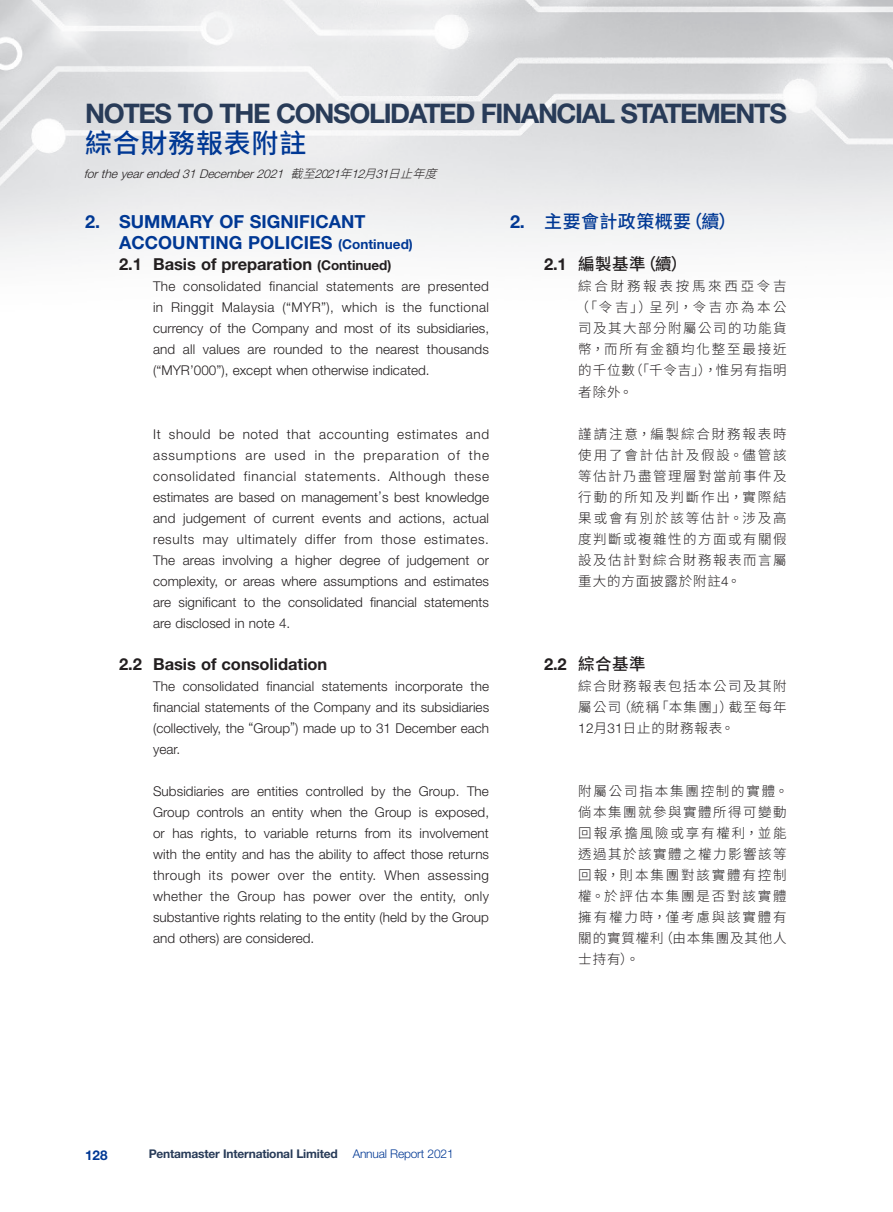
<style>
.page{position:relative;width:893px;height:1212px;background:#fff}
.page>*{position:absolute;margin:0;border:0;box-sizing:border-box;transform-origin:0 0}
.t1{font:700 27px "Helvetica Neue LT Std";letter-spacing:-.05em;color:#283b58}
.t2{font:500 27px "Source Han Sans TC";letter-spacing:.03em;color:#003894}
.Heading_1{font:700 18px/21px "Helvetica Neue LT Std";letter-spacing:.005em;color:#003894}
.C_Heading_1{font:500 18px "Source Han Sans TC";letter-spacing:.025em;color:#003894}
.Heading_2{font:700 16.5px "Helvetica Neue LT Std";color:#231f20}
.C_Heading_2{font:500 16.5px "Source Han Sans TC";letter-spacing:.03em;color:#231f20}
.Body_Text{font:300 13.5px/21px "Helvetica Neue LT Std";letter-spacing:.005em;color:#231f20;text-align:justify}
.C_Body_Text{font:300 13.5px/21px "Source Han Sans TC";letter-spacing:.11em;color:#231f20;text-align:justify}
.C_Body_Text-2{font:300 13.5px/21px "Source Han Sans TC";letter-spacing:.135em;color:#231f20}
.t3{font:700 13.5px "Helvetica Neue LT Std";color:#003894}
.t4{font:700 12px "Helvetica Neue LT Std";letter-spacing:-.015em;color:#283b58}
.t5{font:italic 300 12px "Helvetica Neue LT Std";color:#231f20}
.s1{font-family:"Source Han Sans TC"}
.s2{font-size:13.5px}
.s3{font-family:"Helvetica Neue LT Std";font-weight:700}
.s4{font-family:"Helvetica Neue LT Std"}
.s5{font-weight:300;color:#003894}
</style>
<div class="page">
<h1 class="t1" style="left:85px;top:97px;width:703px">NOTES TO THE CONSOLIDATED FINANCIAL STATEMENTS</h1>
<h1 class="t2" style="left:85px;top:128px;width:223px">綜合財務報表附註</h1>
<p class="t5" style="left:84px;top:166px;width:363px">fortheyearended31December2021 <span class="s1">截至</span>2021<span class="s1">年</span>12<span class="s1">月</span>31<span class="s1">日止年度</span></p>
<p class="Heading_1" style="left:119px;top:211px;width:295px;text-indent:-34px">2. SUMMARY OF SIGNIFICANT<br>ACCOUNTING POLICIES <span class="s2">(Continued)</span></p>
<p class="Heading_2" style="left:119px;top:254px;width:274px">2.1 Basis of preparation <span class="s2">(Continued)</span></p>
<p class="Body_Text" style="left:153px;top:276px;width:338px">The consolidated financial statements are presented in Ringgit Malaysia (“MYR”), which is the functional currency of the Company and most of its subsidiaries, and all values are rounded to the nearest thousands (“MYR’000”), except when otherwise indicated.</p>
<p class="Body_Text" style="left:153px;top:423px;width:338px">It should be noted that accounting estimates and assumptions are used in the preparation of the consolidated financial statements. Although these estimates are based on management’s best knowledge and judgement of current events and actions, actual results may ultimately differ from those estimates.<br>The areas involving a higher degree of judgement or complexity, or areas where assumptions and estimates are significant to the consolidated financial statements are disclosed in note 4.</p>
<p class="Heading_2" style="left:119px;top:653px;width:210px">2.2 Basis of consolidation</p>
<p class="Body_Text" style="left:153px;top:675px;width:338px">The consolidated financial statements incorporate the financial statements of the Company and its subsidiaries (collectively, the “Group”) made up to 31 December each year.</p>
<p class="Body_Text" style="left:153px;top:780px;width:338px">Subsidiaries are entities controlled by the Group. The Group controls an entity when the Group is exposed, or has rights, to variable returns from its involvement with the entity and has the ability to affect those returns through its power over the entity. When assessing whether the Group has power over the entity, only substantive rights relating to the entity (held by the Group and others) are considered.</p>
<p class="C_Heading_1" style="left:510px;top:212px;width:228px"><span class="s3">2.</span> 主要會計政策概要（續）</p>
<p class="C_Heading_2" style="left:544px;top:255px;width:145px"><span class="s3">2.1</span> 編製基準（續）</p>
<p class="C_Body_Text" style="left:575px;top:276px;width:213px">綜合財務報表按馬來西亞令吉（「令吉」）呈列，令吉亦為本公司及其大部分附屬公司的功能貨幣，而所有金額均化整至最接近的千位數（「千令吉」），惟另有指明者除外。</p>
<p class="C_Body_Text" style="left:578px;top:423px;width:210px">謹請注意，編製綜合財務報表時使用了會計估計及假設。儘管該等估計乃盡管理層對當前事件及行動的所知及判斷作出，實際結果或會有別於該等估計。涉及高度判斷或複雜性的方面或有關假設及估計對綜合財務報表而言屬重大的方面披露於附註<span class="s4">4</span>。</p>
<p class="C_Heading_2" style="left:544px;top:654px;width:103px"><span class="s3">2.2</span> 綜合基準</p>
<p class="C_Body_Text" style="left:578px;top:675px;width:210px">綜合財務報表包括本公司及其附屬公司（統稱「本集團」）截至每年<span class="s4">12</span>月<span class="s4">31</span>日止的財務報表。</p>
<p class="C_Body_Text-2" style="left:578px;top:780px;width:211px">附屬公司指本集團控制的實體。倘本集團就參與實體所得可變動回報承擔風險或享有權利，並能透過其於該實體之權力影響該等回報，則本集團對該實體有控制權。於評估本集團是否對該實體擁有權力時，僅考慮與該實體有關的實質權利（由本集團及其他人士持有）。</p>
<p class="t3" style="left:85px;top:1146px;width:24px">128</p>
<p class="t4" style="left:149px;top:1146px;width:306px">Pentamaster International Limited <span class="s5">Annual Report 2021</span></p>
</div>
